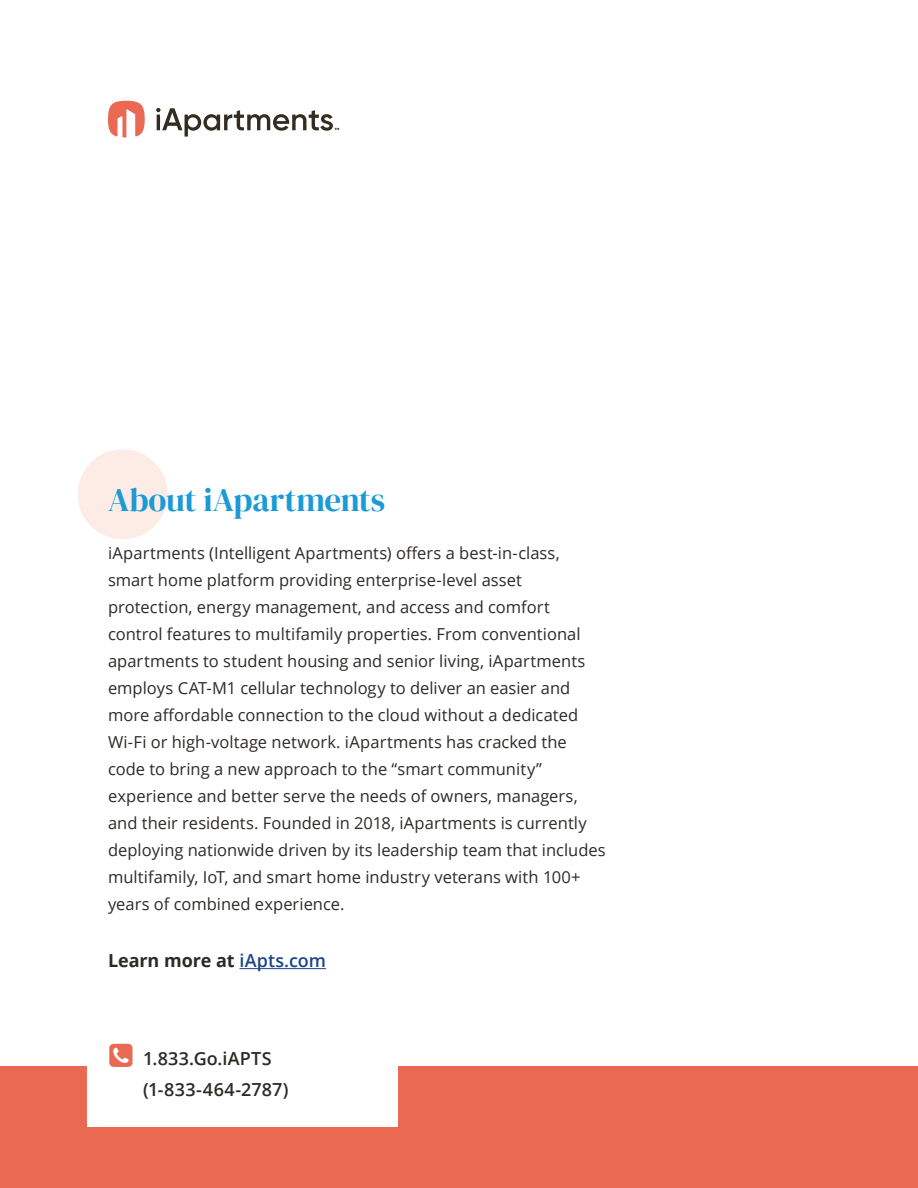
<style>
.page{position:relative;width:918px;height:1188px;background:#fff}
.page>*{position:absolute;margin:0;border:0;box-sizing:border-box;transform-origin:0 0}
.t1{font:33px "DM Serif Display";letter-spacing:-.01em;color:#1c9ad6}
.t2{font:600 18px/30.6px "Open Sans";letter-spacing:.01em;color:#2d2a26}
.t3{font:700 18px "Open Sans";letter-spacing:-.005em;color:#2d2a26}
.t4{font:16.5px/27px "Open Sans";color:#2d2a26}
.s1{font-weight:600;color:#1d4589}
</style>
<div class="page">
<div style="left:78px;top:449px;width:90px;height:90px;background:#fcece5;border-radius:50%"></div>
<div style="left:0;top:1066px;width:918px;height:122px;background:#e96952"></div>
<svg style="left:108px;top:101px;width:37px;height:37px"></svg>
<svg style="left:156px;top:108px;width:183px;height:29px"></svg>
<div style="left:87px;top:901px;width:310px;height:226px;background:#fff"></div>
<hr style="left:239px;top:968px;width:87px;height:1px;background:#1d4589">
<h1 class="t1" style="left:108px;top:481px;width:279px">About iApartments</h1>
<p class="t4" style="left:108px;top:539px;width:499px">iApartments (Intelligent Apartments) offers a best-in-class, smart home platform providing enterprise-level asset protection, energy management, and access and comfort control features to multifamily properties. From conventional apartments to student housing and senior living, iApartments employs CAT-M1 cellular technology to deliver an easier and more affordable connection to the cloud without a dedicated Wi-Fi or high-voltage network. iApartments has cracked the code to bring a new approach to the “smart community” experience and better serve the needs of owners, managers, and their residents. Founded in 2018, iApartments is currently deploying nationwide driven by its leadership team that includes multifamily, IoT, and smart home industry veterans with 100+ years of combined experience.</p>
<p class="t3" style="left:108px;top:948px;width:219px">Learn more at <span class="s1">iApts.com</span></p>
<p class="t2" style="left:143px;top:1043px;width:147px">1.833.Go.iAPTS (1-833-464-2787)</p>
</div>
